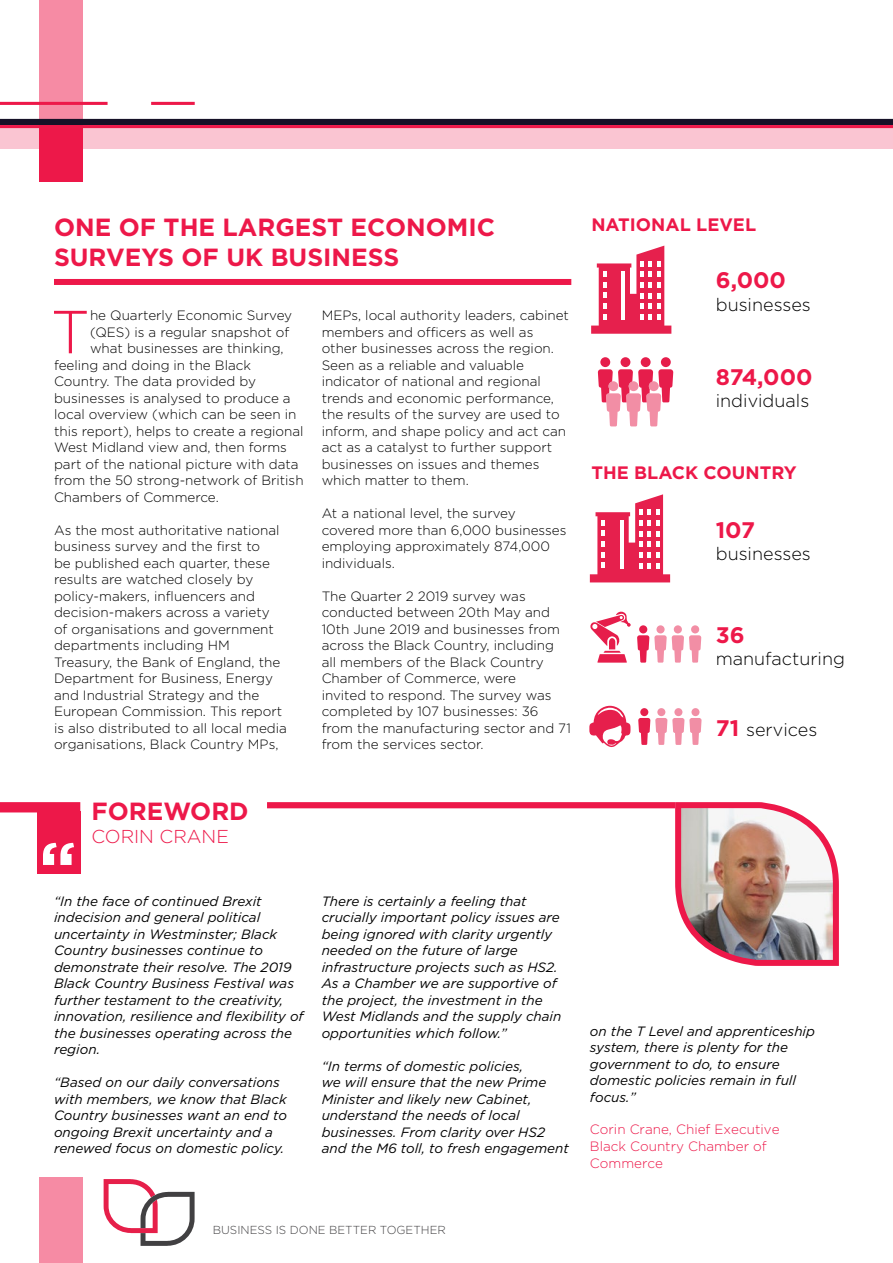
<style>
.page{position:relative;width:893px;height:1263px;background:#fff}
.page>*{position:absolute;margin:0;border:0;box-sizing:border-box;transform-origin:0 0}
.t1{font:300 60.6px "Gotham";color:#ed1849}
.t2{font:700 24.75px/29.8px "Gotham";color:#ed1849}
.t3{font:700 22.5px "Gotham";color:#ed1849}
.t4{font:300 18.6px "Gotham";color:#ed1849}
.t5{font:300 18px "Gotham";color:#000}
.t6{font:700 18px "Gotham";color:#ed1849}
.t7{font:300 13.5px/16.5px "Gotham";color:#000}
.t8{font:italic 13.5px/16.5px "Gotham";color:#000}
.t9{font:300 13.5px/16.6px "Gotham";color:#ed1849}
.t10{font:300 11.55px "Gotham";color:#414042}
.s1{font-weight:700;font-size:22.5px;color:#ed1849}
</style>
<div class="page">
<div style="left:39px;top:119px;width:44px;height:63px;background:#ed1849"></div>
<div style="left:39px;top:0;width:44px;height:119px;background:#f68ba4"></div>
<hr style="left:151px;top:102px;width:44px;height:3px;background:#ed1849">
<hr style="left:0;top:102px;width:108px;height:3px;background:#ed1849">
<div style="left:0;top:128px;width:893px;height:21px;background:#fac5d2"></div>
<div style="left:0;top:119px;width:893px;height:6px;background:#161127"></div>
<hr style="left:0;top:125px;width:893px;height:3px;background:#ed1849">
<div style="left:39px;top:1177px;width:44px;height:86px;background:#f68ba4"></div>
<svg style="left:104px;top:1179px;width:91px;height:67px"></svg>
<div style="left:0;top:802px;width:80px;height:10px;background:#ed1849"></div>
<div style="left:54px;top:279px;width:517px;height:6px;background:#ed1849"></div>
<svg style="left:591px;top:246px;width:80px;height:88px"></svg>
<div style="left:639px;top:625px;width:8px;height:8px;background:#e61d4b;border-radius:50%"></div>
<svg style="left:656px;top:625px;width:9px;height:8px"></svg>
<div style="left:674px;top:625px;width:8px;height:8px;background:#f28ea5;border-radius:50%"></div>
<div style="left:691px;top:625px;width:8px;height:8px;background:#f28ea5;border-radius:50%"></div>
<svg style="left:637px;top:635px;width:64px;height:28px"></svg>
<svg style="left:590px;top:611px;width:41px;height:52px"></svg>
<div style="left:640px;top:708px;width:8px;height:8px;background:#e61f4c;border-radius:50%"></div>
<div style="left:657px;top:708px;width:8px;height:8px;background:#f18ea5;border-radius:50%"></div>
<div style="left:674px;top:708px;width:8px;height:8px;background:#f18ea5;border-radius:50%"></div>
<div style="left:691px;top:708px;width:8px;height:8px;background:#f18ea5;border-radius:50%"></div>
<svg style="left:638px;top:718px;width:64px;height:27px"></svg>
<svg style="left:589px;top:706px;width:41px;height:41px"></svg>
<div style="left:600px;top:357px;width:10px;height:10px;background:#e61d4b;border-radius:50%"></div>
<div style="left:620px;top:357px;width:10px;height:10px;background:#e61d4b;border-radius:50%"></div>
<div style="left:641px;top:357px;width:10px;height:10px;background:#e61d4b;border-radius:50%"></div>
<div style="left:661px;top:357px;width:10px;height:10px;background:#e61d4b;border-radius:50%"></div>
<svg style="left:598px;top:369px;width:75px;height:57px"></svg>
<svg style="left:590px;top:494px;width:80px;height:88px"></svg>
<div style="left:37px;top:811px;width:43px;height:63px;background:#ed1849"></div>
<svg style="left:43px;top:843px;width:31px;height:22px"></svg>
<div style="left:267px;top:802px;width:408px;height:6px;background:#ed1849"></div>
<img style="left:672px;top:802px;width:167px;height:164px">
<h2 class="t2" style="left:54px;top:212px;width:443px">ONE OF THE LARGEST ECONOMIC<br>SURVEYS OF UK BUSINESS</h2>
<h1 class="t1" style="left:51px;top:299px;width:41px">T</h1>
<p class="t7" style="left:90px;top:307px;width:204px">he Quarterly Economic Survey</p>
<p class="t7" style="left:90px;top:324px;width:201px">(QES) is a regular snapshot of</p>
<p class="t7" style="left:90px;top:340px;width:195px">what businesses are thinking,</p>
<p class="t7" style="left:54px;top:357px;width:199px">feeling and doing in the Black</p>
<p class="t7" style="left:54px;top:373px;width:203px">Country. The data provided by</p>
<p class="t7" style="left:54px;top:390px;width:238px">businesses is analysed to produce a</p>
<p class="t7" style="left:54px;top:406px;width:244px">local overview (which can be seen in</p>
<p class="t7" style="left:54px;top:423px;width:251px">this report), helps to create a regional</p>
<p class="t7" style="left:54px;top:439px;width:234px">West Midland view and, then forms</p>
<p class="t7" style="left:54px;top:456px;width:246px">part of the national picture with data</p>
<p class="t7" style="left:54px;top:472px;width:251px">from the 50 strong-network of British</p>
<p class="t7" style="left:54px;top:489px;width:166px">Chambers of Commerce.</p>
<p class="t7" style="left:54px;top:522px;width:234px">As the most authoritative national business survey and the first to<br>be published each quarter, these results are watched closely by policy-makers, influencers and decision-makers across a variety<br>of organisations and government departments including HM Treasury, the Bank of England, the Department for Business, Energy and Industrial Strategy and the European Commission. This report is also distributed to all local media organisations, Black Country MPs,</p>
<p class="t7" style="left:322px;top:307px;width:249px">MEPs, local authority leaders, cabinet members and officers as well as other businesses across the region.<br>Seen as a reliable and valuable indicator of national and regional trends and economic performance, the results of the survey are used to inform, and shape policy and act can act as a catalyst to further support businesses on issues and themes which matter to them.</p>
<p class="t7" style="left:322px;top:505px;width:246px">At a national level, the survey covered more than 6,000 businesses employing approximately 874,000 individuals.</p>
<p class="t7" style="left:322px;top:587px;width:251px">The Quarter 2 2019 survey was conducted between 20th May and<br>10th June 2019 and businesses from across the Black Country, including all members of the Black Country<br>Chamber of Commerce, were<br>invited to respond. The survey was completed by 107 businesses: 36 from the manufacturing sector and 71 from the services sector.</p>
<h2 class="t2" style="left:91px;top:796px;width:159px">FOREWORD</h2>
<h3 class="t4" style="left:91px;top:826px;width:139px">CORIN CRANE</h3>
<h3 class="t6" style="left:591px;top:215px;width:166px">NATIONAL LEVEL</h3>
<h3 class="t3" style="left:716px;top:267px;width:72px">6,000</h3>
<h3 class="t5" style="left:716px;top:294px;width:97px">businesses</h3>
<h3 class="t3" style="left:716px;top:364px;width:98px">874,000</h3>
<h3 class="t5" style="left:716px;top:391px;width:95px">individuals</h3>
<h3 class="t6" style="left:591px;top:462px;width:207px">THE BLACK COUNTRY</h3>
<h3 class="t3" style="left:716px;top:517px;width:41px">107</h3>
<h3 class="t5" style="left:716px;top:544px;width:97px">businesses</h3>
<h3 class="t3" style="left:716px;top:622px;width:30px">36</h3>
<h3 class="t5" style="left:716px;top:649px;width:131px">manufacturing</h3>
<h3 class="t5" style="left:716px;top:720px;width:103px"><span class="s1">71</span> services</h3>
<p class="t8" style="left:54px;top:892px;width:251px">“In the face of continued Brexit indecision and general political uncertainty in Westminster; Black Country businesses continue to demonstrate their resolve. The 2019<br>Black Country Business Festival was further testament to the creativity, innovation, resilience and flexibility of the businesses operating across the region.</p>
<p class="t8" style="left:54px;top:1074px;width:235px">“Based on our daily conversations with members, we know that Black Country businesses want an end to ongoing Brexit uncertainty and a renewed focus on domestic policy.</p>
<p class="t8" style="left:322px;top:892px;width:241px">There is certainly a feeling that crucially important policy issues are being ignored with clarity urgently needed on the future of large infrastructure projects such as HS2.<br>As a Chamber we are supportive of the project, the investment in the West Midlands and the supply chain opportunities which follow.”</p>
<p class="t8" style="left:322px;top:1057px;width:249px">“In terms of domestic policies,<br>we will ensure that the new Prime<br>Minister and likely new Cabinet, understand the needs of local businesses. From clarity over HS2 and the M6 toll, to fresh engagement</p>
<p class="t8" style="left:590px;top:1023px;width:227px">on the T Level and apprenticeship system, there is plenty for the government to do, to ensure domestic policies remain in full focus.”</p>
<p class="t9" style="left:590px;top:1121px;width:191px">Corin Crane, Chief Executive<br>Black Country Chamber of<br>Commerce</p>
<p class="t10" style="left:213px;top:1224px;width:235px">BUSINESS IS DONE BETTER TOGETHER</p>
</div>
